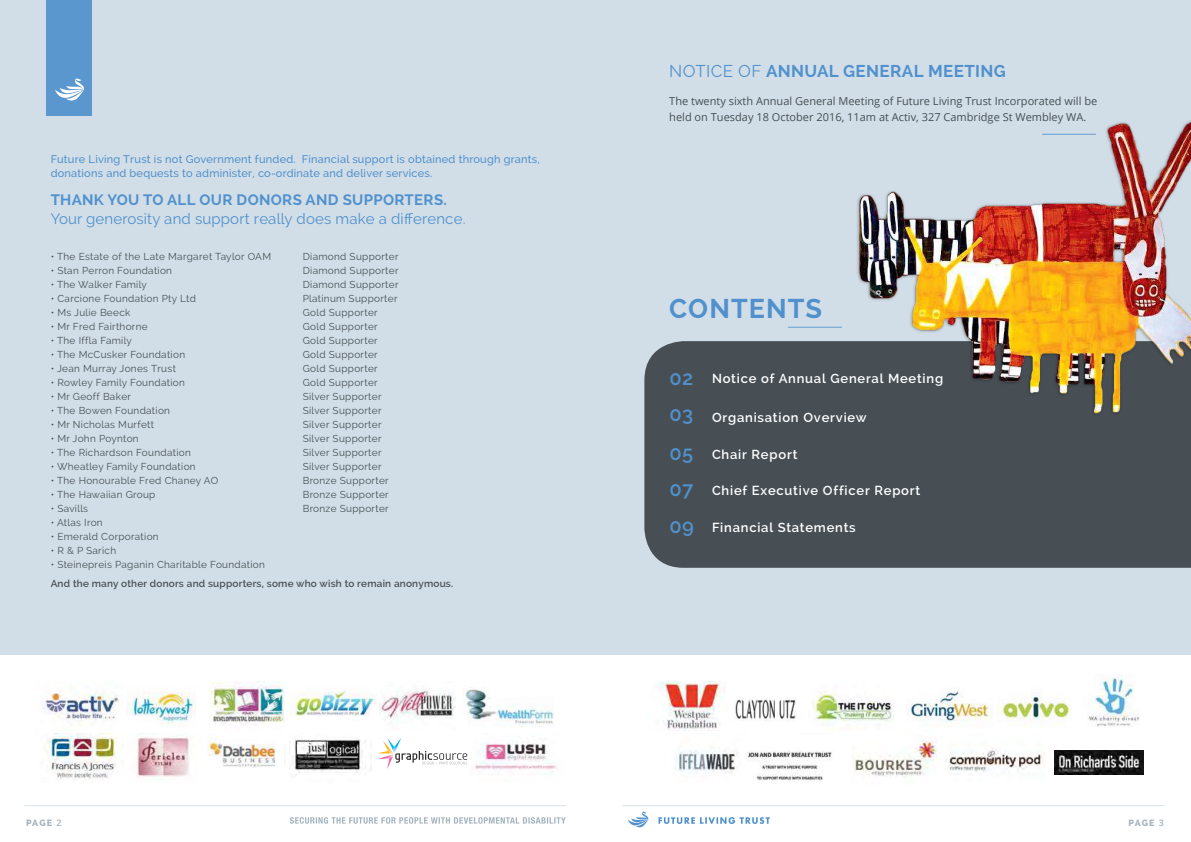
<style>
.page{position:relative;width:1191px;height:842px;background:#fff}
.page>*{position:absolute;margin:0;border:0;box-sizing:border-box;transform-origin:0 0}
.t1{font:700 27px "Raleway";letter-spacing:.04em;color:#5091cd}
.t2{font:600 20px/36.7px "Raleway";letter-spacing:.02em;color:#5091cd}
.t3{font:700 17px "Raleway";letter-spacing:.02em;color:#5091cd}
.t4{font:15px "Raleway";letter-spacing:.01em;color:#5091cd}
.t5{font:700 15px "Raleway";letter-spacing:.02em;color:#5091cd}
.t6{font:600 13px "Raleway";letter-spacing:.06em;color:#fff}
.t7{font:500 11px/14px "Raleway";letter-spacing:.02em;color:#5091cd}
.t8{font:11px/16px "Open Sans";color:#474f55}
.t9{font:10px "Raleway";letter-spacing:.03em;color:#474f55}
.t10{font:600 10px "Raleway";letter-spacing:.02em;color:#474f55}
.t11{font:800 9px "Raleway";letter-spacing:.12em;color:#a4b3be}
.s1{font-weight:400}
.s2{font-size:20px;color:#5091cd}
.s3{font-family:"Open Sans";font-weight:600}
</style>
<div class="page">
<svg style="left:658px;top:817px;width:112px;height:7px"></svg>
<svg style="left:628px;top:811px;width:21px;height:16px"></svg>
<svg style="left:290px;top:817px;width:276px;height:7px"></svg>
<div style="left:595px;top:0;width:596px;height:655px;background:#d2dee7"></div>
<div style="left:0;top:0;width:595px;height:655px;background:#d2dee7"></div>
<div style="left:47px;top:0;width:45px;height:116px;background:#5b97cf"></div>
<svg style="left:55px;top:78px;width:29px;height:23px"></svg>
<img style="left:43px;top:692px;width:76px;height:29px">
<img style="left:128px;top:692px;width:67px;height:35px">
<img style="left:210px;top:681px;width:75px;height:44px">
<img style="left:290px;top:691px;width:86px;height:25px">
<img style="left:380px;top:689px;width:75px;height:34px">
<img style="left:463px;top:689px;width:91px;height:38px">
<img style="left:44px;top:733px;width:76px;height:46px">
<img style="left:136px;top:733px;width:55px;height:44px">
<img style="left:207px;top:735px;width:69px;height:33px">
<img style="left:289px;top:738px;width:82px;height:37px">
<svg style="left:378px;top:738px;width:89px;height:31px"></svg>
<img style="left:475px;top:741px;width:82px;height:34px">
<img style="left:658px;top:681px;width:67px;height:49px">
<img style="left:735px;top:698px;width:61px;height:23px">
<img style="left:814px;top:691px;width:80px;height:31px">
<img style="left:906px;top:691px;width:85px;height:36px">
<img style="left:996px;top:693px;width:75px;height:34px">
<img style="left:1087px;top:674px;width:52px;height:52px">
<img style="left:674px;top:750px;width:65px;height:23px">
<img style="left:747px;top:750px;width:85px;height:31px">
<img style="left:853px;top:738px;width:83px;height:40px">
<img style="left:945px;top:747px;width:99px;height:25px">
<img style="left:1054px;top:751px;width:89px;height:23px">
<div style="left:644px;top:341px;width:547px;height:227px;background:#474f55"></div>
<img style="left:846px;top:120px;width:345px;height:304px">
<hr style="left:1042px;top:134px;width:53px;height:1px;background:#5091cd">
<hr style="left:24px;top:805px;width:542px;height:1px;background:#c2d3df">
<hr style="left:622px;top:805px;width:542px;height:1px;background:#c2d3df">
<hr style="left:788px;top:327px;width:54px;height:1px;background:#5091cd">
<p class="t7" style="left:51px;top:153px;width:491px">Future Living Trust is not Government funded. Financial support is obtained through grants, donations and bequests to administer, co-ordinate and deliver services.</p>
<h3 class="t5" style="left:51px;top:191px;width:398px">THANK YOU TO ALL OUR DONORS AND SUPPORTERS.</h3>
<h3 class="t4" style="left:51px;top:210px;width:416px">Your generosity and support really does make a difference.</h3>
<p class="t9" style="left:51px;top:251px;width:222px">• The Estate of the Late Margaret Taylor OAM</p>
<p class="t9" style="left:303px;top:251px;width:97px">Diamond Supporter</p>
<p class="t9" style="left:51px;top:265px;width:123px">• Stan Perron Foundation</p>
<p class="t9" style="left:303px;top:265px;width:97px">Diamond Supporter</p>
<p class="t9" style="left:51px;top:279px;width:98px">• The Walker Family</p>
<p class="t9" style="left:303px;top:279px;width:97px">Diamond Supporter</p>
<p class="t9" style="left:51px;top:293px;width:147px">• Carcione Foundation Pty Ltd</p>
<p class="t9" style="left:303px;top:293px;width:96px">Platinum Supporter</p>
<p class="t9" style="left:51px;top:307px;width:81px">• Ms Julie Beeck</p>
<p class="t9" style="left:303px;top:307px;width:76px">Gold Supporter</p>
<p class="t9" style="left:51px;top:321px;width:99px">• Mr Fred Fairthorne</p>
<p class="t9" style="left:303px;top:321px;width:76px">Gold Supporter</p>
<p class="t9" style="left:51px;top:335px;width:83px">• The Iffla Family</p>
<p class="t9" style="left:303px;top:335px;width:76px">Gold Supporter</p>
<p class="t9" style="left:51px;top:349px;width:136px">• The McCusker Foundation</p>
<p class="t9" style="left:303px;top:349px;width:76px">Gold Supporter</p>
<p class="t9" style="left:51px;top:363px;width:127px">• Jean Murray Jones Trust</p>
<p class="t9" style="left:303px;top:363px;width:76px">Gold Supporter</p>
<p class="t9" style="left:51px;top:377px;width:136px">• Rowley Family Foundation</p>
<p class="t9" style="left:303px;top:377px;width:76px">Gold Supporter</p>
<p class="t9" style="left:51px;top:391px;width:82px">• Mr Geoff Baker</p>
<p class="t9" style="left:303px;top:391px;width:80px">Silver Supporter</p>
<p class="t9" style="left:51px;top:405px;width:121px">• The Bowen Foundation</p>
<p class="t9" style="left:303px;top:405px;width:80px">Silver Supporter</p>
<p class="t9" style="left:51px;top:419px;width:105px">• Mr Nicholas Murfett</p>
<p class="t9" style="left:303px;top:419px;width:80px">Silver Supporter</p>
<p class="t9" style="left:51px;top:433px;width:90px">• Mr John Poynton</p>
<p class="t9" style="left:303px;top:433px;width:80px">Silver Supporter</p>
<p class="t9" style="left:51px;top:447px;width:142px">• The Richardson Foundation</p>
<p class="t9" style="left:303px;top:447px;width:80px">Silver Supporter</p>
<p class="t9" style="left:51px;top:461px;width:147px">• Wheatley Family Foundation</p>
<p class="t9" style="left:303px;top:461px;width:80px">Silver Supporter</p>
<p class="t9" style="left:51px;top:475px;width:169px">• The Honourable Fred Chaney AO</p>
<p class="t9" style="left:303px;top:475px;width:87px">Bronze Supporter</p>
<p class="t9" style="left:51px;top:489px;width:106px">• The Hawaiian Group</p>
<p class="t9" style="left:303px;top:489px;width:87px">Bronze Supporter</p>
<p class="t9" style="left:51px;top:503px;width:39px">• Savills</p>
<p class="t9" style="left:303px;top:503px;width:87px">Bronze Supporter</p>
<p class="t9" style="left:51px;top:517px;width:54px">• Atlas Iron</p>
<p class="t9" style="left:51px;top:531px;width:110px">• Emerald Corporation</p>
<p class="t9" style="left:51px;top:545px;width:67px">• R &amp; P Sarich</p>
<p class="t9" style="left:51px;top:559px;width:216px">• Steinepreis Paganin Charitable Foundation</p>
<p class="t10" style="left:51px;top:578px;width:404px">And the many other donors and supporters, some who wish to remain anonymous.</p>
<h3 class="t3" style="left:669px;top:61px;width:338px"><span class="s1">NOTICE OF</span> ANNUAL GENERAL MEETING</h3>
<p class="t8" style="left:669px;top:93px;width:429px">The twenty sixth Annual General Meeting of Future Living Trust Incorporated will be held on Tuesday 18 October 2016, 11am at Activ, 327 Cambridge St Wembley WA.</p>
<h1 class="t1" style="left:669px;top:293px;width:154px">CONTENTS</h1>
<h2 class="t2" style="left:669px;top:359px;width:25px">02<br>03</h2>
<h2 class="t2" style="left:669px;top:435px;width:25px">05<br>07</h2>
<h3 class="t6" style="left:669px;top:520px;width:188px"><span class="s2">09</span> Financial Statements</h3>
<h3 class="t6" style="left:712px;top:371px;width:233px">Notice of Annual General Meeting</h3>
<h3 class="t6" style="left:712px;top:410px;width:156px">Organisation Overview</h3>
<h3 class="t6" style="left:712px;top:446px;width:87px">Chair Report</h3>
<h3 class="t6" style="left:712px;top:483px;width:210px">Chief Executive Officer Report</h3>
<p class="t11" style="left:26px;top:817px;width:37px">PAGE <span class="s3">2</span></p>
<p class="t11" style="left:1128px;top:817px;width:37px">PAGE <span class="s3">3</span></p>
</div>
